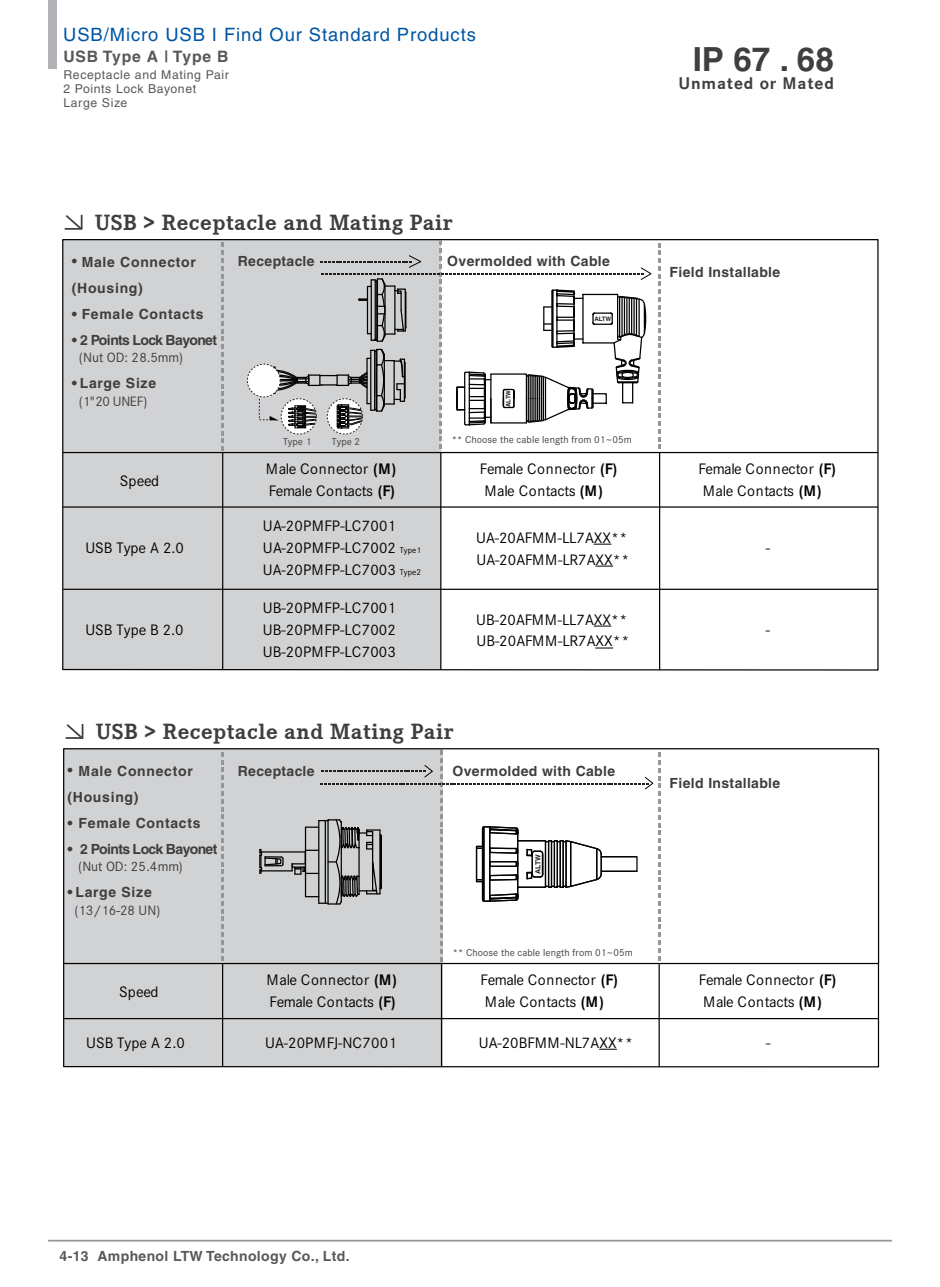
<style>
.page{position:relative;width:940px;height:1287px;background:#fff}
.page>*{position:absolute;margin:0;border:0;box-sizing:border-box;transform-origin:0 0}
.t1{font:700 33.25px "Helvetica";color:#3f3f40}
.t2{font:700 22.75px "Corporate E";letter-spacing:.025em;color:#3e3e3f}
.t3{font:18.38px "Helvetica";letter-spacing:.05em;color:#0155a5}
.t4{font:700 17.5px "Corporate S";letter-spacing:.05em;color:#3f3f40}
.t5{font:15.75px/21.9px "Corporate S";color:#030303}
.t6{font:15.75px/21.9px "Corporate S";letter-spacing:-.02em;color:#030303}
.t7{font:700 15.75px "Helvetica";letter-spacing:.05em;color:#58595b}
.t8{font:700 14px/26.2px "Helvetica";letter-spacing:.05em;color:#3e3e3f}
.t9{font:700 14px "Helvetica";letter-spacing:.025em;color:#3e3e3f}
.t10{font:700 14px "Helvetica";letter-spacing:-.055em;color:#3e3e3f}
.t11{font:700 14px "Helvetica";letter-spacing:.025em;color:#58595b}
.t12{font:14px "Corporate S";letter-spacing:-.005em;color:#3f3b3b}
.t13{font:14px "Corporate S";color:#3f3f40}
.t14{font:12.25px/14px "Helvetica";letter-spacing:.05em;color:#58595b}
.t15{font:10.5px "Corporate S";letter-spacing:.005em;color:#3f3f40}
.t16{font:700 7px "Helvetica";color:#231f20}
.t17{font:700 6.12px "Helvetica";letter-spacing:-.01em;color:#231f20}
.s1{font-weight:700}
.s2{font-size:8.75px}
</style>
<div class="page">
<hr style="left:48px;top:1239px;width:843px;height:2px;background:#939598">
<div style="left:48px;top:0;width:9px;height:68px;background:#b2b3b7"></div>
<div style="left:63px;top:240px;width:377px;height:430px;background:#d1d2d4"></div>
<div style="left:64px;top:749px;width:378px;height:316px;background:#d1d2d4"></div>
<svg style="left:65px;top:724px;width:19px;height:15px"></svg>
<svg style="left:221px;top:752px;width:3px;height:208px"></svg>
<svg style="left:599px;top:1048px;width:17px;height:1px"></svg>
<svg style="left:64px;top:214px;width:19px;height:16px"></svg>
<svg style="left:221px;top:243px;width:3px;height:208px"></svg>
<svg style="left:658px;top:243px;width:2px;height:206px"></svg>
<svg style="left:594px;top:543px;width:17px;height:1px"></svg>
<svg style="left:595px;top:565px;width:17px;height:1px"></svg>
<svg style="left:594px;top:625px;width:17px;height:1px"></svg>
<svg style="left:595px;top:647px;width:17px;height:1px"></svg>
<svg style="left:259px;top:750px;width:401px;height:211px"></svg>
<svg style="left:247px;top:364px;width:33px;height:33px"></svg>
<div style="left:247px;top:364px;width:33px;height:33px;border:1px dashed #231f20;border-radius:50%"></div>
<svg style="left:254px;top:241px;width:398px;height:208px"></svg>
<div style="left:62px;top:452px;width:816px;height:218px;border:1px solid #030303"></div>
<hr style="left:63px;top:506px;width:814px;height:1px;background:#030303">
<hr style="left:63px;top:588px;width:814px;height:2px;background:#030303">
<hr style="left:222px;top:453px;width:1px;height:217px;background:#030303">
<hr style="left:440px;top:452px;width:1px;height:218px;background:#030303">
<hr style="left:659px;top:452px;width:1px;height:218px;background:#030303">
<div style="left:63px;top:963px;width:815px;height:104px;border:1px solid #030303"></div>
<hr style="left:64px;top:1018px;width:814px;height:1px;background:#030303">
<hr style="left:222px;top:963px;width:1px;height:103px;background:#030303">
<hr style="left:441px;top:964px;width:1px;height:102px;background:#030303">
<hr style="left:658px;top:964px;width:1px;height:102px;background:#030303">
<p class="t3" style="left:63px;top:23px;width:414px">USB/Micro USB I Find Our Standard Products</p>
<p class="t7" style="left:63px;top:47px;width:166px">USB Type A | Type B</p>
<p class="t14" style="left:63px;top:68px;width:167px">Receptacle and Mating Pair<br>2 Points Lock Bayonet<br>Large Size</p>
<h1 class="t1" style="left:692px;top:39px;width:143px">IP 67 . 68</h1>
<p class="t4" style="left:678px;top:70px;width:157px">Unmated or Mated</p>
<h2 class="t2" style="left:95px;top:206px;width:359px">USB &gt; Receptacle and Mating Pair</h2>
<p class="t8" style="left:72px;top:248px;width:125px"><sup>●</sup> Male Connector (Housing)</p>
<p class="t8" style="left:72px;top:301px;width:133px"><sup>●</sup> Female Contacts</p>
<p class="t10" style="left:72px;top:332px;width:147px"><sup>●</sup> 2 Points Lock Bayonet</p>
<p class="t12" style="left:79px;top:347px;width:105px">(Nut OD: 28.5mm)</p>
<p class="t8" style="left:72px;top:370px;width:86px"><sup>●</sup> Large Size</p>
<p class="t13" style="left:79px;top:391px;width:70px">(1"20 UNEF)</p>
<p class="t9" style="left:238px;top:253px;width:78px">Receptacle</p>
<p class="t9" style="left:447px;top:253px;width:164px">Overmolded with Cable</p>
<p class="t17" style="left:594px;top:315px;width:18px">ALTW</p>
<p class="t17" style="left:504px;top:407px;width:18px;rotate:-90deg">ALTW</p>
<p class="t15" style="left:283px;top:433px;width:30px">Type 1</p>
<p class="t15" style="left:332px;top:433px;width:30px">Type 2</p>
<p class="t15" style="left:452px;top:432px;width:181px">** Choose the cable length from 01~05m</p>
<p class="t9" style="left:669px;top:264px;width:112px">Field Installable</p>
<p class="t5" style="left:120px;top:468px;width:41px">Speed</p>
<p class="t6" style="left:266px;top:456px;width:132px">Male Connector <span class="s1">(M)<br></span>Female Contacts <span class="s1">(F)</span></p>
<p class="t6" style="left:480px;top:456px;width:139px">Female Connector <span class="s1">(F)<br></span>Male Contacts <span class="s1">(M)</span></p>
<p class="t6" style="left:698px;top:456px;width:139px">Female Connector <span class="s1">(F)<br></span>Male Contacts <span class="s1">(M)</span></p>
<p class="t5" style="left:85px;top:535px;width:100px">USB Type A 2.0</p>
<p class="t5" style="left:85px;top:617px;width:100px">USB Type B 2.0</p>
<p class="t5" style="left:263px;top:513px;width:160px">UA-20PMFP-LC7001<br>UA-20PMFP-LC7002 <span class="s2">Type1<br></span>UA-20PMFP-LC7003 <span class="s2">Type2</span></p>
<p class="t5" style="left:476px;top:525px;width:155px">UA-20AFMM-LL7AXX**<br>UA-20AFMM-LR7AXX**</p>
<p class="t5" style="left:263px;top:595px;width:134px;text-align:justify">UB-20PMFP-LC7001<br>UB-20PMFP-LC7002<br>UB-20PMFP-LC7003</p>
<p class="t5" style="left:476px;top:607px;width:155px">UB-20AFMM-LL7AXX**<br>UB-20AFMM-LR7AXX**</p>
<h2 class="t2" style="left:96px;top:715px;width:359px">USB &gt; Receptacle and Mating Pair</h2>
<p class="t8" style="left:68px;top:757px;width:127px"><sup>●</sup> Male Connector (Housing)</p>
<p class="t8" style="left:68px;top:810px;width:134px"><sup>●</sup> Female Contacts</p>
<p class="t10" style="left:68px;top:841px;width:151px"><sup>●</sup> 2 Points Lock Bayonet</p>
<p class="t12" style="left:78px;top:856px;width:106px">(Nut OD: 25.4mm)</p>
<p class="t8" style="left:68px;top:879px;width:86px"><sup>●</sup> Large Size</p>
<p class="t13" style="left:75px;top:900px;width:87px">(13/16-28 UN)</p>
<p class="t9" style="left:238px;top:762px;width:78px">Receptacle</p>
<p class="t9" style="left:452px;top:762px;width:164px">Overmolded with Cable</p>
<p class="t16" style="left:533px;top:874px;width:21px;rotate:-90deg">ALTW</p>
<p class="t15" style="left:453px;top:945px;width:181px">** Choose the cable length from 01~05m</p>
<p class="t5" style="left:765px;top:535px;width:6px">-</p>
<p class="t5" style="left:765px;top:617px;width:6px">-</p>
<p class="t9" style="left:669px;top:774px;width:112px">Field Installable</p>
<p class="t5" style="left:119px;top:979px;width:41px">Speed</p>
<p class="t6" style="left:266px;top:967px;width:132px">Male Connector <span class="s1">(M)<br></span>Female Contacts <span class="s1">(F)</span></p>
<p class="t6" style="left:480px;top:967px;width:139px">Female Connector <span class="s1">(F)<br></span>Male Contacts <span class="s1">(M)</span></p>
<p class="t6" style="left:698px;top:967px;width:139px">Female Connector <span class="s1">(F)<br></span>Male Contacts <span class="s1">(M)</span></p>
<p class="t5" style="left:86px;top:1030px;width:100px">USB Type A 2.0</p>
<p class="t5" style="left:265px;top:1030px;width:133px">UA-20PMFJ-NC7001</p>
<p class="t5" style="left:478px;top:1030px;width:156px">UA-20BFMM-NL7AXX**</p>
<p class="t5" style="left:766px;top:1030px;width:6px">-</p>
<p class="t11" style="left:60px;top:1247px;width:291px">4-13 Amphenol LTW Technology Co., Ltd.</p>
</div>
